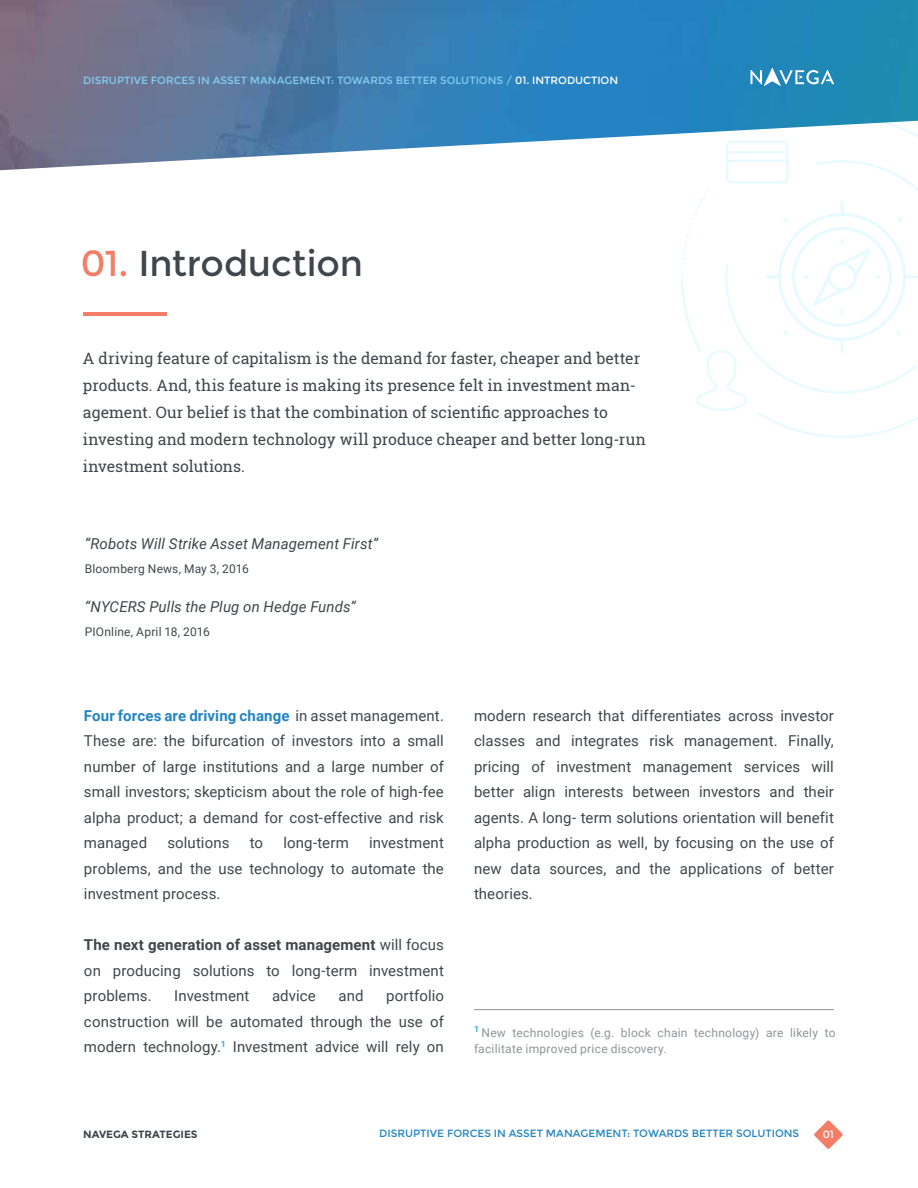
<style>
.page{position:relative;width:918px;height:1188px;background:#fff}
.page>*{position:absolute;margin:0;border:0;box-sizing:border-box;transform-origin:0 0}
.t1{font:36px "Montserrat";letter-spacing:-.005em;color:#3f464c}
.t2{font:15.75px/27px "Roboto Slab";color:#3f464c}
.t3{font:15px/25.5px "Roboto";letter-spacing:.005em;color:#3f464c;text-align:justify}
.t4{font:italic 15px "Roboto";letter-spacing:.005em;color:#3f464c}
.t5{font:12px/16.5px "Roboto";letter-spacing:.02em;color:#919598}
.t6{font:12px "Roboto";letter-spacing:.015em;color:#3f464c}
.t7{font:10.5px "Montserrat";color:#83cbf0}
.t8{font:10.5px "Montserrat";color:#2285c3}
.t9{font:700 10.5px "Montserrat";color:#3f464c}
.t10{font:10.5px "Montserrat";color:#fff}
.s1{color:#fff}
.s2{color:#f37d67}
.s3{font-weight:700;color:#2285c3}
.s4{font-weight:700}
</style>
<div class="page">
<svg style="left:681px;top:170px;width:237px;height:268px"></svg>
<svg style="left:814px;top:1120px;width:29px;height:29px"></svg>
<hr style="left:83px;top:312px;width:84px;height:4px;background:#f37d67">
<img style="left:0;top:0;width:918px;height:170px">
<svg style="left:750px;top:68px;width:84px;height:18px"></svg>
<hr style="left:474px;top:1009px;width:360px;height:1px;background:#919598">
<p class="t7" style="left:83px;top:74px;width:536px">DISRUPTIVE FORCES IN ASSET MANAGEMENT: TOWARDS BETTER SOLUTIONS / <span class="s1">01. INTRODUCTION</span></p>
<h1 class="t1" style="left:81px;top:243px;width:284px"><span class="s2">01.</span> Introduction</h1>
<p class="t2" style="left:83px;top:345px;width:564px">A driving feature of capitalism is the demand for faster, cheaper and better products. And, this feature is making its presence felt in investment man&shy;agement. Our belief is that the combination of scientific approaches to investing and modern technology will produce cheaper and better long-run investment solutions.</p>
<p class="t4" style="left:85px;top:534px;width:295px">“Robots Will Strike Asset Management First”</p>
<p class="t6" style="left:85px;top:561px;width:166px">Bloomberg News, May 3, 2016</p>
<p class="t4" style="left:85px;top:597px;width:273px">“NYCERS Pulls the Plug on Hedge Funds”</p>
<p class="t6" style="left:85px;top:624px;width:127px">PIOnline, April 18, 2016</p>
<p class="t3" style="left:84px;top:702px;width:361px"><span class="s3">Four forces are driving change</span> in asset management.<br>These are: the bifurcation of investors into a small number of large institutions and a large number of small investors; skepticism about the role of high-fee alpha product; a demand for cost-effective and risk managed</p>
<p class="t3" style="left:167px;top:830px;width:63px">solutions</p>
<p class="t3" style="left:250px;top:830px;width:15px">to</p>
<p class="t3" style="left:283px;top:830px;width:67px">long-term</p>
<p class="t3" style="left:84px;top:830px;width:361px;text-indent:285px">investment problems, and the use technology to automate the investment process.</p>
<p class="t3" style="left:84px;top:932px;width:362px"><span class="s4">The next generation of asset management</span> will focus on producing solutions to long-term investment problems.</p>
<p class="t3" style="left:84px;top:983px;width:361px;text-indent:302px">portfolio construction will be automated through the use of modern technology.<sup>1</sup> Investment advice will rely on</p>
<p class="t3" style="left:174px;top:983px;width:77px">Investment</p>
<p class="t3" style="left:272px;top:983px;width:45px">advice</p>
<p class="t3" style="left:338px;top:983px;width:27px">and</p>
<p class="t3" style="left:474px;top:702px;width:361px">modern research that differentiates across investor classes and integrates risk management. Finally, pricing of investment management services will better align interests between investors and their agents. A long- term solutions orientation will benefit alpha production as well, by focusing on the use of new data sources, and the applications of better theories.</p>
<p class="t5" style="left:474px;top:1024px;width:363px"><sup>1</sup> New technologies (e.g. block chain technology) are likely to facilitate improved price discovery.</p>
<p class="t9" style="left:83px;top:1128px;width:116px">NAVEGA STRATEGIES</p>
<p class="t8" style="left:379px;top:1128px;width:421px">DISRUPTIVE FORCES IN ASSET MANAGEMENT: TOWARDS BETTER SOLUTIONS</p>
<p class="t10" style="left:823px;top:1128px;width:13px">01</p>
</div>
